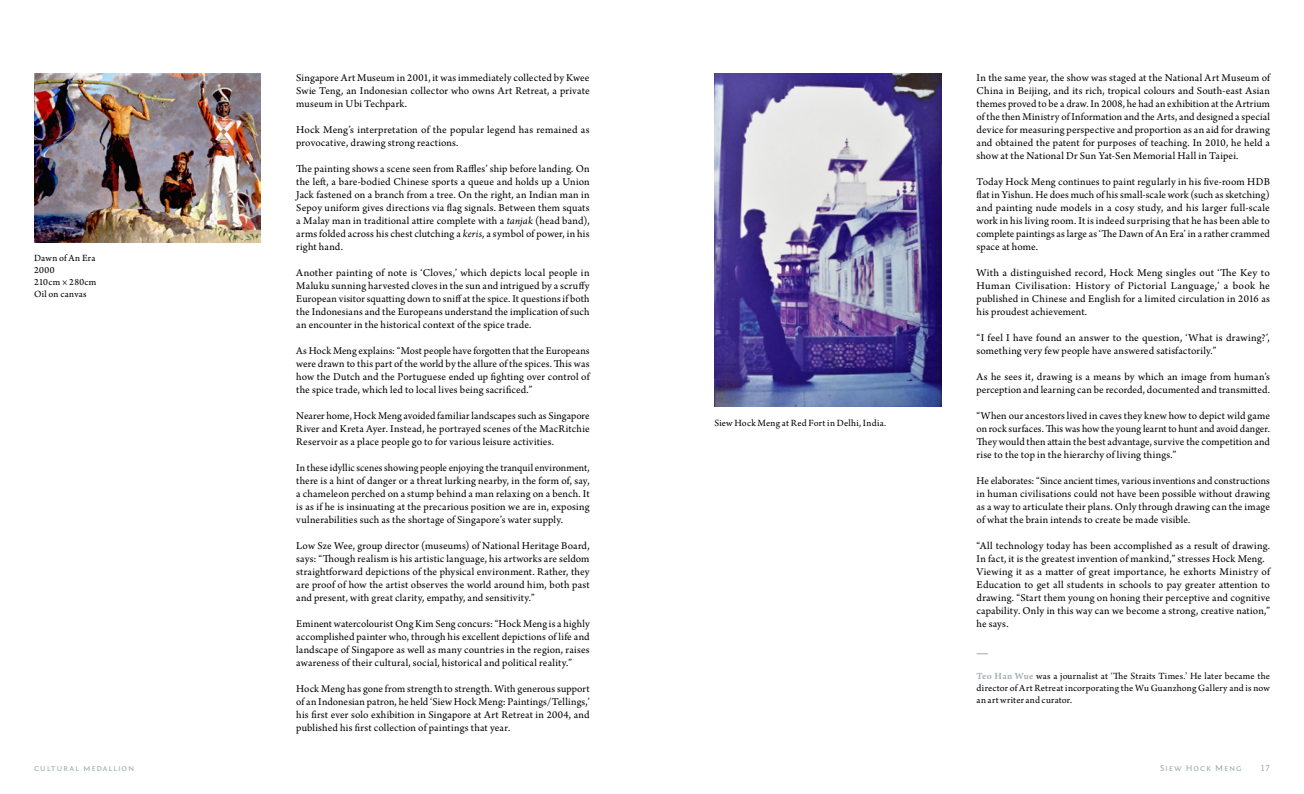
<style>
.page{position:relative;width:1304px;height:794px;background:#fff}
.page>*{position:absolute;margin:0;border:0;box-sizing:border-box;transform-origin:0 0}
.t1{font:11px/13px "Arno Pro";letter-spacing:.015em;color:#000;text-align:justify}
.t2{font:10px/12px "Arno Pro";letter-spacing:.025em;color:#000}
.t3{font:9px "Fontin Sans Small Caps";letter-spacing:.095em;color:#a1abb1}
.s1{font-style:italic}
.s2{font-weight:600;color:#a1abb1}
</style>
<div class="page">
<img style="left:34px;top:74px;width:227px;height:168px">
<img style="left:714px;top:74px;width:227px;height:332px">
<p class="t2" style="left:34px;top:252px;width:64px">Dawn of An Era<br>2000<br>210cm × 280cm<br>Oil on canvas</p>
<p class="t1" style="left:296px;top:72px;width:295px">Singapore Art Museum in 2001, it was immediately collected by Kwee Swie Teng, an Indonesian collector who owns Art Retreat, a private museum in Ubi Techpark.</p>
<p class="t1" style="left:296px;top:124px;width:295px">Hock Meng’s interpretation of the popular legend has remained as provocative, drawing strong reactions.</p>
<p class="t1" style="left:296px;top:163px;width:295px">The painting shows a scene seen from Raffles’ ship before landing. On the left, a bare-bodied Chinese sports a queue and holds up a Union Jack fastened on a branch from a tree. On the right, an Indian man in Sepoy uniform gives directions via flag signals. Between them squats a Malay man in traditional attire complete with a <span class="s1">tanjak</span> (head band), arms folded across his chest clutching a <span class="s1">keris</span>, a symbol of power, in his right hand.</p>
<p class="t1" style="left:296px;top:267px;width:295px">Another painting of note is ‘Cloves,’ which depicts local people in Maluku sunning harvested cloves in the sun and intrigued by a scruffy European visitor squatting down to sniff at the spice. It questions if both the Indonesians and the Europeans understand the implication of such an encounter in the historical context of the spice trade.</p>
<p class="t1" style="left:296px;top:345px;width:295px">As Hock Meng explains: “Most people have forgotten that the Europeans were drawn to this part of the world by the allure of the spices. This was how the Dutch and the Portuguese ended up fighting over control of the spice trade, which led to local lives being sacrificed.”</p>
<p class="t1" style="left:296px;top:410px;width:295px">Nearer home, Hock Meng avoided familiar landscapes such as Singapore River and Kreta Ayer. Instead, he portrayed scenes of the MacRitchie Reservoir as a place people go to for various leisure activities.</p>
<p class="t1" style="left:296px;top:462px;width:295px">In these idyllic scenes showing people enjoying the tranquil environment, there is a hint of danger or a threat lurking nearby, in the form of, say, a chameleon perched on a stump behind a man relaxing on a bench. It is as if he is insinuating at the precarious position we are in, exposing vulnerabilities such as the shortage of Singapore’s water supply.</p>
<p class="t1" style="left:296px;top:540px;width:295px">Low Sze Wee, group director (museums) of National Heritage Board, says: “Though realism is his artistic language, his artworks are seldom straightforward depictions of the physical environment. Rather, they are proof of how the artist observes the world around him, both past and present, with great clarity, empathy, and sensitivity.”</p>
<p class="t1" style="left:296px;top:618px;width:295px">Eminent watercolourist Ong Kim Seng concurs: “Hock Meng is a highly accomplished painter who, through his excellent depictions of life and landscape of Singapore as well as many countries in the region, raises awareness of their cultural, social, historical and political reality.”</p>
<p class="t1" style="left:296px;top:683px;width:295px">Hock Meng has gone from strength to strength. With generous support of an Indonesian patron, he held ‘Siew Hock Meng: Paintings/Tellings,’ his first ever solo exhibition in Singapore at Art Retreat in 2004, and published his first collection of paintings that year.</p>
<p class="t2" style="left:714px;top:417px;width:173px">Siew Hock Meng at Red Fort in Delhi, India.</p>
<p class="t1" style="left:977px;top:72px;width:295px">In the same year, the show was staged at the National Art Museum of China in Beijing, and its rich, tropical colours and South-east Asian themes proved to be a draw. In 2008, he had an exhibition at the Artrium of the then Ministry of Information and the Arts, and designed a special device for measuring perspective and proportion as an aid for drawing and obtained the patent for purposes of teaching. In 2010, he held a show at the National Dr Sun Yat-Sen Memorial Hall in Taipei.</p>
<p class="t1" style="left:977px;top:176px;width:295px">Today Hock Meng continues to paint regularly in his five-room HDB flat in Yishun. He does much of his small-scale work (such as sketching) and painting nude models in a cosy study, and his larger full-scale work in his living room. It is indeed surprising that he has been able to complete paintings as large as ‘The Dawn of An Era’ in a rather crammed space at home.</p>
<p class="t1" style="left:977px;top:267px;width:295px">With a distinguished record, Hock Meng singles out ‘The Key to Human Civilisation: History of Pictorial Language,’ a book he published in Chinese and English for a limited circulation in 2016 as his proudest achievement.</p>
<p class="t1" style="left:977px;top:332px;width:295px">“I feel I have found an answer to the question, ‘What is drawing?’, something very few people have answered satisfactorily.”</p>
<p class="t1" style="left:977px;top:371px;width:295px">As he sees it, drawing is a means by which an image from human’s perception and learning can be recorded, documented and transmitted.</p>
<p class="t1" style="left:977px;top:410px;width:295px">“When our ancestors lived in caves they knew how to depict wild game on rock surfaces. This was how the young learnt to hunt and avoid danger.<br>They would then attain the best advantage, survive the competition and rise to the top in the hierarchy of living things.”</p>
<p class="t1" style="left:977px;top:475px;width:295px">He elaborates: “Since ancient times, various inventions and constructions in human civilisations could not have been possible without drawing as a way to articulate their plans. Only through drawing can the image of what the brain intends to create be made visible.</p>
<p class="t1" style="left:977px;top:540px;width:295px;text-align:left">“All technology today has been accomplished as a result of drawing.<br>In fact, it is the greatest invention of mankind,” stresses Hock Meng.<br>Viewing it as a matter of great importance, he exhorts Ministry of Education to get all students in schools to pay greater attention to drawing. “Start them young on honing their perceptive and cognitive capability. Only in this way can we become a strong, creative nation,” he says.</p>
<p class="t2" style="left:977px;top:670px;width:295px;text-align:justify"><span class="s2">Teo Han Wue</span> was a journalist at ‘The Straits Times.’ He later became the director of Art Retreat incorporating the Wu Guanzhong Gallery and is now an art writer and curator.</p>
<p class="t3" style="left:34px;top:763px;width:102px">cultural medallion</p>
<p class="t3" style="left:1160px;top:763px;width:83px">Siew Hock Meng</p>
<p class="t3" style="left:1260px;top:763px;width:11px">17</p>
</div>
